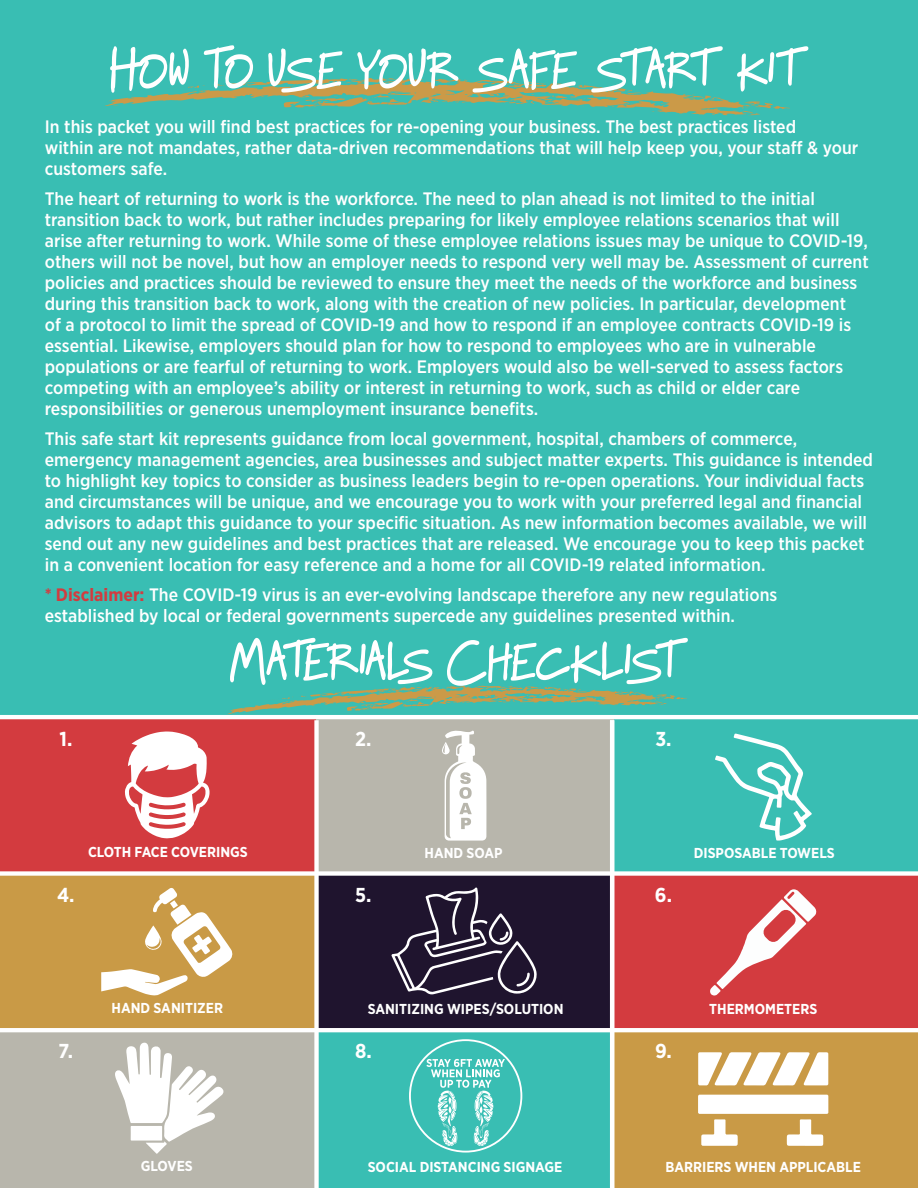
<style>
.page{position:relative;width:918px;height:1188px;background:#39beb3}
.page>*{position:absolute;margin:0;border:0;box-sizing:border-box;transform-origin:0 0}
.t1{font:54px "Raggedways";letter-spacing:-.045em;color:#fff}
.t2{font:700 20.1px "Gotham Narrow";color:#fff}
.t3{font:500 18px/21px "Gotham Narrow";color:#fff}
.t4{font:700 14.4px "Gotham Narrow";color:#fff}
.s1{font-weight:700;color:#d33b3f}
</style>
<div class="page">
<svg style="left:105px;top:78px;width:637px;height:38px"></svg>
<svg style="left:742px;top:101px;width:48px;height:15px"></svg>
<svg style="left:627px;top:89px;width:15px;height:6px"></svg>
<svg style="left:603px;top:88px;width:5px;height:3px"></svg>
<svg style="left:651px;top:101px;width:15px;height:11px"></svg>
<svg style="left:610px;top:105px;width:8px;height:2px"></svg>
<svg style="left:549px;top:95px;width:25px;height:4px"></svg>
<svg style="left:582px;top:98px;width:5px;height:9px"></svg>
<svg style="left:516px;top:81px;width:22px;height:3px"></svg>
<svg style="left:502px;top:83px;width:8px;height:5px"></svg>
<svg style="left:508px;top:94px;width:28px;height:10px"></svg>
<svg style="left:451px;top:81px;width:7px;height:2px"></svg>
<svg style="left:433px;top:79px;width:4px;height:4px"></svg>
<svg style="left:452px;top:101px;width:7px;height:2px"></svg>
<svg style="left:211px;top:78px;width:147px;height:10px"></svg>
<svg style="left:282px;top:94px;width:126px;height:17px"></svg>
<svg style="left:167px;top:85px;width:38px;height:9px"></svg>
<svg style="left:112px;top:104px;width:12px;height:3px"></svg>
<div style="left:0;top:717px;width:316px;height:156px;background:#d33b3f"></div>
<div style="left:316px;top:717px;width:298px;height:156px;background:#b8b6ac"></div>
<div style="left:0;top:874px;width:316px;height:157px;background:#c99a46"></div>
<div style="left:316px;top:873px;width:298px;height:158px;background:#1f142e"></div>
<div style="left:614px;top:873px;width:304px;height:158px;background:#d33b3f"></div>
<div style="left:0;top:1031px;width:316px;height:157px;background:#b8b6ac"></div>
<div style="left:614px;top:1031px;width:304px;height:157px;background:#c99a46"></div>
<svg style="left:101px;top:888px;width:132px;height:108px"></svg>
<svg style="left:710px;top:889px;width:107px;height:107px"></svg>
<svg style="left:391px;top:888px;width:146px;height:107px"></svg>
<svg style="left:715px;top:733px;width:97px;height:108px"></svg>
<svg style="left:125px;top:731px;width:85px;height:108px"></svg>
<svg style="left:442px;top:730px;width:45px;height:111px"></svg>
<svg style="left:115px;top:1043px;width:109px;height:111px"></svg>
<svg style="left:698px;top:1095px;width:130px;height:51px"></svg>
<svg style="left:698px;top:1052px;width:130px;height:33px"></svg>
<svg style="left:409px;top:1039px;width:113px;height:114px"></svg>
<hr style="left:0;top:715px;width:918px;height:4px;background:#fff">
<div style="left:0;top:871px;width:918px;height:5px;background:#fff"></div>
<hr style="left:0;top:1028px;width:918px;height:4px;background:#fff">
<div style="left:314px;top:720px;width:5px;height:468px;background:#fff"></div>
<hr style="left:610px;top:720px;width:4px;height:468px;background:#fff">
<svg style="left:227px;top:685px;width:460px;height:30px"></svg>
<p class="t1" style="left:109px;top:40px;width:701px">How To use your safe start kit</p>
<p class="t3" style="left:45px;top:116px;width:753px">In this packet you will find best practices for re-opening your business. The best practices listed</p>
<p class="t3" style="left:45px;top:137px;width:815px">within are not mandates, rather data-driven recommendations that will help keep you, your staff &amp; your customers safe.</p>
<p class="t3" style="left:45px;top:188px;width:772px">The heart of returning to work is the workforce. The need to plan ahead is not limited to the initial</p>
<p class="t3" style="left:45px;top:209px;width:825px">transition back to work, but rather includes preparing for likely employee relations scenarios that will arise after returning to work. While some of these employee relations issues may be unique to COVID-19, others will not be novel, but how an employer needs to respond very well may be. Assessment of current policies and practices should be reviewed to ensure they meet the needs of the workforce and business during this transition back to work, along with the creation of new policies. In particular, development<br>of a protocol to limit the spread of COVID-19 and how to respond if an employee contracts COVID-19 is essential. Likewise, employers should plan for how to respond to employees who are in vulnerable</p>
<p class="t3" style="left:45px;top:356px;width:800px">populations or are fearful of returning to work. Employers would also be well-served to assess factors competing with an employee’s ability or interest in returning to work, such as child or elder care</p>
<p class="t3" style="left:45px;top:398px;width:495px">responsibilities or generous unemployment insurance benefits.</p>
<p class="t3" style="left:45px;top:428px;width:754px">This safe start kit represents guidance from local government, hospital, chambers of commerce,</p>
<p class="t3" style="left:45px;top:449px;width:830px">emergency management agencies, area businesses and subject matter experts. This guidance is intended to highlight key topics to consider as business leaders begin to re-open operations. Your individual facts and circumstances will be unique, and we encourage you to work with your preferred legal and financial advisors to adapt this guidance to your specific situation. As new information becomes available, we will send out any new guidelines and best practices that are released. We encourage you to keep this packet in a convenient location for easy reference and a home for all COVID-19 related information.</p>
<p class="t3" style="left:45px;top:584px;width:734px"><span class="s1">* Disclaimer:</span> The COVID-19 virus is an ever-evolving landscape therefore any new regulations</p>
<p class="t3" style="left:45px;top:605px;width:692px">established by local or federal governments supercede any guidelines presented within.</p>
<p class="t2" style="left:59px;top:726px;width:14px">1.</p>
<p class="t1" style="left:229px;top:632px;width:460px">Materials Checklist</p>
<p class="t2" style="left:355px;top:726px;width:18px">2.</p>
<p class="t2" style="left:655px;top:726px;width:18px">3.</p>
<p class="t2" style="left:57px;top:882px;width:19px">4.</p>
<p class="t4" style="left:88px;top:843px;width:161px">CLOTH FACE COVERINGS</p>
<p class="t4" style="left:425px;top:843px;width:79px">HAND SOAP</p>
<p class="t4" style="left:694px;top:844px;width:143px">DISPOSABLE TOWELS</p>
<p class="t2" style="left:355px;top:882px;width:18px">5.</p>
<p class="t2" style="left:655px;top:882px;width:19px">6.</p>
<p class="t2" style="left:59px;top:1038px;width:16px">7.</p>
<p class="t4" style="left:112px;top:999px;width:113px">HAND SANITIZER</p>
<p class="t4" style="left:368px;top:1000px;width:197px">SANITIZING WIPES/SOLUTION</p>
<p class="t4" style="left:709px;top:1000px;width:110px">THERMOMETERS</p>
<p class="t2" style="left:355px;top:1038px;width:18px">8.</p>
<p class="t2" style="left:655px;top:1038px;width:18px">9.</p>
<p class="t4" style="left:141px;top:1157px;width:53px">GLOVES</p>
<p class="t4" style="left:368px;top:1158px;width:196px">SOCIAL DISTANCING SIGNAGE</p>
<p class="t4" style="left:665px;top:1158px;width:197px">BARRIERS WHEN APPLICABLE</p>
</div>
